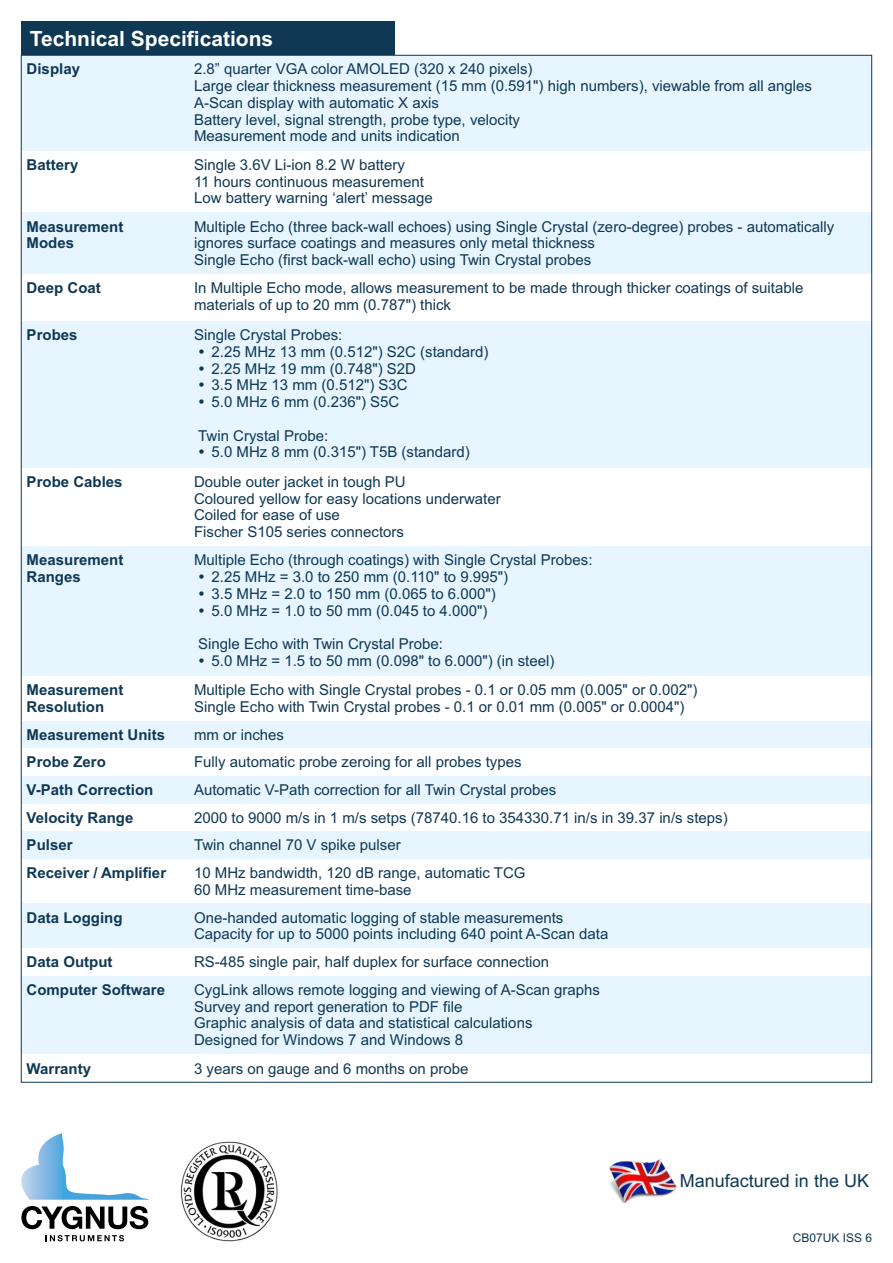
<style>
.page{position:relative;width:893px;height:1263px;background:#fff}
.page>*{position:absolute;margin:0;border:0;box-sizing:border-box;transform-origin:0 0}
.t1{font:700 21px "Arial";color:#fff}
.t2{font:18px "Arial";color:#0f3854}
.t3{font:15px/16.8px "Arial";color:#0f3854}
.t4{font:700 15px/16.8px "Arial";color:#0f3854}
.t5{font:12px "Arial";color:#0f3854}
</style>
<div class="page">
<hr style="left:892px;top:0;width:1px;height:1263px;background:#0f3854">
<img style="left:180px;top:1141px;width:98px;height:101px">
<svg style="left:21px;top:1133px;width:128px;height:67px"></svg>
<svg style="left:21px;top:1206px;width:127px;height:23px"></svg>
<svg style="left:46px;top:1235px;width:78px;height:6px"></svg>
<img style="left:892px;top:369px;width:1px;height:658px">
<img style="left:609px;top:1159px;width:68px;height:45px">
<svg style="left:892px;top:1027px;width:1px;height:172px"></svg>
<svg style="left:892px;top:197px;width:1px;height:172px"></svg>
<div style="left:21px;top:21px;width:374px;height:34px;background:#0f3854"></div>
<div style="left:21px;top:55px;width:159px;height:96px;background:#e6f5ff"></div>
<div style="left:180px;top:55px;width:692px;height:96px;background:#e6f5ff"></div>
<div style="left:21px;top:213px;width:159px;height:61px;background:#e6f5ff"></div>
<div style="left:180px;top:213px;width:692px;height:61px;background:#e6f5ff"></div>
<div style="left:21px;top:321px;width:159px;height:147px;background:#e6f5ff"></div>
<div style="left:180px;top:321px;width:692px;height:147px;background:#e6f5ff"></div>
<div style="left:21px;top:546px;width:159px;height:130px;background:#e6f5ff"></div>
<div style="left:180px;top:546px;width:692px;height:130px;background:#e6f5ff"></div>
<div style="left:21px;top:721px;width:159px;height:27px;background:#e6f5ff"></div>
<div style="left:180px;top:721px;width:692px;height:27px;background:#e6f5ff"></div>
<div style="left:21px;top:776px;width:159px;height:28px;background:#e6f5ff"></div>
<div style="left:180px;top:776px;width:692px;height:28px;background:#e6f5ff"></div>
<div style="left:21px;top:831px;width:159px;height:28px;background:#e6f5ff"></div>
<div style="left:180px;top:831px;width:692px;height:28px;background:#e6f5ff"></div>
<div style="left:21px;top:904px;width:159px;height:44px;background:#e6f5ff"></div>
<div style="left:180px;top:904px;width:692px;height:44px;background:#e6f5ff"></div>
<div style="left:21px;top:976px;width:159px;height:78px;background:#e6f5ff"></div>
<div style="left:180px;top:976px;width:692px;height:78px;background:#e6f5ff"></div>
<p class="t1" style="left:30px;top:30px;width:245px">Technical Specifications</p>
<p class="t4" style="left:27px;top:62px;width:55px">Display</p>
<p class="t3" style="left:194px;top:62px;width:620px">2.8” quarter VGA color AMOLED (320 x 240 pixels)<br>Large clear thickness measurement (15 mm (0.591") high numbers), viewable from all angles A-Scan display with automatic X axis<br>Battery level, signal strength, probe type, velocity<br>Measurement mode and units indication</p>
<p class="t4" style="left:27px;top:158px;width:53px">Battery</p>
<p class="t3" style="left:194px;top:158px;width:240px">Single 3.6V Li-ion 8.2 W battery<br>11 hours continuous measurement<br>Low battery warning ‘alert’ message</p>
<p class="t4" style="left:27px;top:219px;width:98px">Measurement<br>Modes</p>
<p class="t3" style="left:194px;top:219px;width:642px">Multiple Echo (three back-wall echoes) using Single Crystal (zero-degree) probes - automatically ignores surface coatings and measures only metal thickness<br>Single Echo (first back-wall echo) using Twin Crystal probes</p>
<p class="t4" style="left:27px;top:281px;width:76px">Deep Coat</p>
<p class="t3" style="left:194px;top:281px;width:611px">In Multiple Echo mode, allows measurement to be made through thicker coatings of suitable materials of up to 20 mm (0.787") thick</p>
<p class="t4" style="left:27px;top:328px;width:52px">Probes</p>
<p class="t3" style="left:211px;top:328px;width:279px;text-indent:-17px">Single Crystal Probes:<br>2.25 MHz 13 mm (0.512") S2C (standard)<br>2.25 MHz 19 mm (0.748") S2D<br>3.5 MHz 13 mm (0.512") S3C<br>5.0 MHz 6 mm (0.236") S5C</p>
<p class="t3" style="left:211px;top:428px;width:260px;text-indent:-13px">Twin Crystal Probe:<br>5.0 MHz 8 mm (0.315") T5B (standard)</p>
<p class="t4" style="left:27px;top:474px;width:97px">Probe Cables</p>
<p class="t3" style="left:194px;top:474px;width:308px">Double outer jacket in tough PU<br>Coloured yellow for easy locations underwater<br>Coiled for ease of use<br>Fischer S105 series connectors</p>
<p class="t4" style="left:27px;top:553px;width:98px">Measurement<br>Ranges</p>
<p class="t3" style="left:211px;top:553px;width:382px;text-indent:-17px">Multiple Echo (through coatings) with Single Crystal Probes:<br>2.25 MHz = 3.0 to 250 mm (0.110" to 9.995")<br>3.5 MHz = 2.0 to 150 mm (0.065 to 6.000")<br>5.0 MHz = 1.0 to 50 mm (0.045 to 4.000")</p>
<p class="t3" style="left:211px;top:637px;width:344px;text-indent:-13px">Single Echo with Twin Crystal Probe:<br>5.0 MHz = 1.5 to 50 mm (0.098" to 6.000") (in steel)</p>
<p class="t4" style="left:27px;top:683px;width:98px">Measurement<br>Resolution</p>
<p class="t3" style="left:194px;top:683px;width:505px">Multiple Echo with Single Crystal probes - 0.1 or 0.05 mm (0.005" or 0.002")<br>Single Echo with Twin Crystal probes - 0.1 or 0.01 mm (0.005" or 0.0004")</p>
<p class="t4" style="left:27px;top:727px;width:140px">Measurement Units</p>
<p class="t3" style="left:194px;top:727px;width:92px">mm or inches</p>
<p class="t4" style="left:27px;top:755px;width:81px">Probe Zero</p>
<p class="t3" style="left:194px;top:755px;width:329px">Fully automatic probe zeroing for all probes types</p>
<p class="t4" style="left:27px;top:783px;width:128px">V-Path Correction</p>
<p class="t3" style="left:194px;top:783px;width:364px">Automatic V-Path correction for all Twin Crystal probes</p>
<p class="t4" style="left:27px;top:810px;width:108px">Velocity Range</p>
<p class="t3" style="left:194px;top:810px;width:535px">2000 to 9000 m/s in 1 m/s setps (78740.16 to 354330.71 in/s in 39.37 in/s steps)</p>
<p class="t4" style="left:27px;top:838px;width:47px">Pulser</p>
<p class="t3" style="left:194px;top:838px;width:208px">Twin channel 70 V spike pulser</p>
<p class="t4" style="left:27px;top:866px;width:141px">Receiver / Amplifier</p>
<p class="t3" style="left:194px;top:866px;width:333px">10 MHz bandwidth, 120 dB range, automatic TCG<br>60 MHz measurement time-base</p>
<p class="t4" style="left:27px;top:910px;width:97px">Data Logging</p>
<p class="t3" style="left:194px;top:910px;width:416px">One-handed automatic logging of stable measurements<br>Capacity for up to 5000 points including 640 point A-Scan data</p>
<p class="t4" style="left:27px;top:955px;width:87px">Data Output</p>
<p class="t3" style="left:194px;top:955px;width:357px">RS-485 single pair, half duplex for surface connection</p>
<p class="t4" style="left:27px;top:983px;width:140px">Computer Software</p>
<p class="t3" style="left:194px;top:983px;width:408px">CygLink allows remote logging and viewing of A-Scan graphs Survey and report generation to PDF file<br>Graphic analysis of data and statistical calculations<br>Designed for Windows 7 and Windows 8</p>
<p class="t4" style="left:27px;top:1061px;width:66px">Warranty</p>
<p class="t3" style="left:194px;top:1061px;width:276px">3 years on gauge and 6 months on probe</p>
<p class="t2" style="left:680px;top:1173px;width:191px">Manufactured in the UK</p>
<p class="t5" style="left:793px;top:1233px;width:81px">CB07UK ISS 6</p>
</div>
